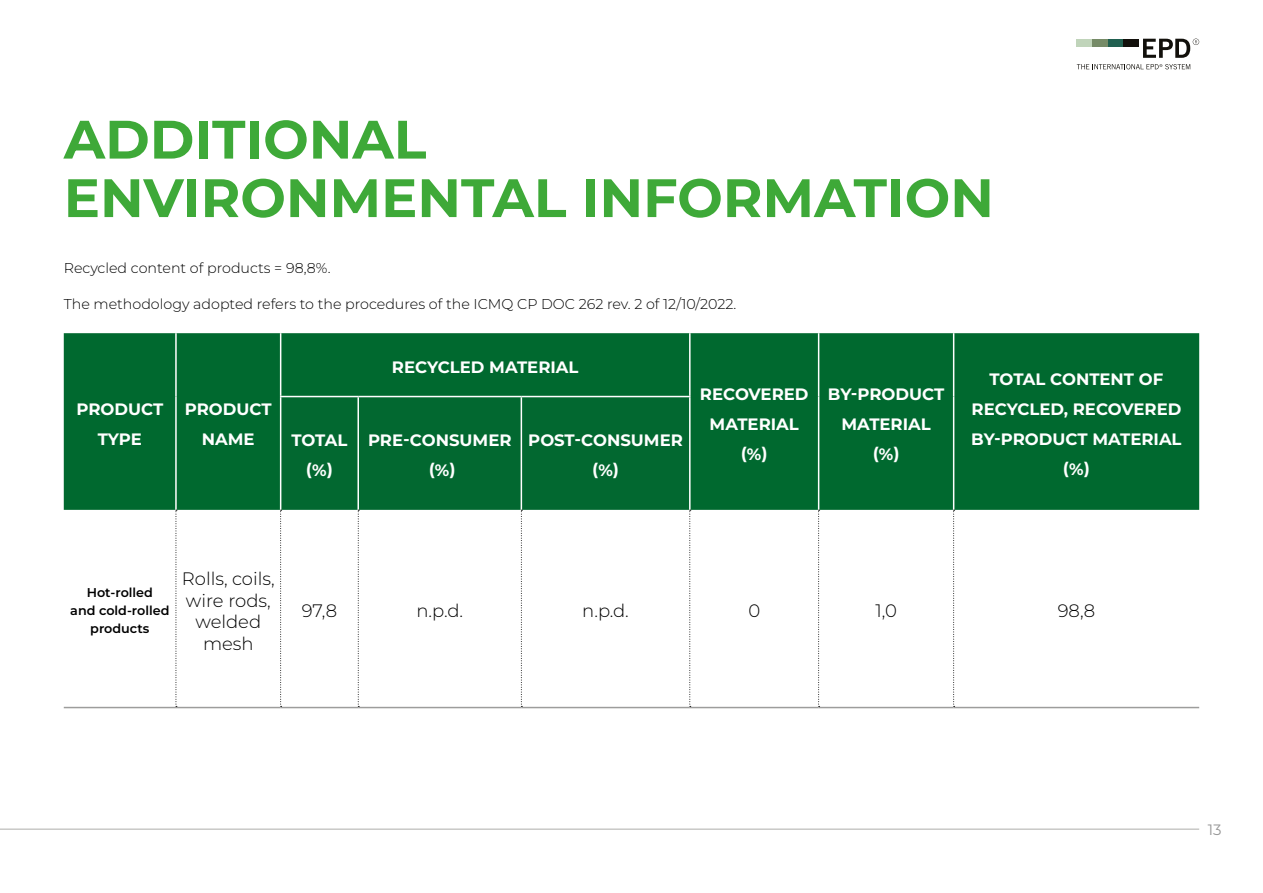
<style>
.page{position:relative;width:1263px;height:893px;background:#fff}
.page>*{position:absolute;margin:0;border:0;box-sizing:border-box;transform-origin:0 0}
.t1{font:700 54px/58.5px "Montserrat";color:#3ea938}
.t2{font:300 18px/21.6px "Montserrat";color:#000;text-align:center}
.t3{font:700 16.5px/30px "Montserrat";color:#fff;text-align:center}
.t4{font:15px "Montserrat";color:#979797}
.t5{font:300 14.25px "Montserrat";color:#000}
.t6{font:600 12.75px/18px "Montserrat";color:#000;text-align:center}
</style>
<div class="page">
<hr style="left:0;top:828px;width:1199px;height:2px;background:#c9c9c7">
<svg style="left:1077px;top:64px;width:113px;height:5px"></svg>
<div style="left:1108px;top:39px;width:15px;height:7px;background:#216050"></div>
<div style="left:1092px;top:39px;width:16px;height:7px;background:#768b67"></div>
<div style="left:1077px;top:39px;width:15px;height:7px;background:#c0d4ba"></div>
<div style="left:1123px;top:39px;width:16px;height:7px;background:#12100b"></div>
<svg style="left:1143px;top:39px;width:56px;height:19px"></svg>
<div style="left:64px;top:333px;width:1135px;height:177px;background:#00692f"></div>
<div style="left:281px;top:397px;width:408px;height:113px;background:#026830"></div>
<hr style="left:175px;top:333px;width:2px;height:64px;background:#fff">
<hr style="left:175px;top:397px;width:2px;height:113px;background:#fff">
<hr style="left:280px;top:333px;width:1px;height:63px;background:#fff">
<hr style="left:689px;top:333px;width:1px;height:63px;background:#fff">
<hr style="left:818px;top:333px;width:1px;height:64px;background:#fff">
<hr style="left:953px;top:333px;width:1px;height:64px;background:#fff">
<hr style="left:818px;top:397px;width:1px;height:113px;background:#fff">
<hr style="left:953px;top:397px;width:1px;height:113px;background:#fff">
<hr style="left:280px;top:396px;width:78px;height:1px;background:#fff">
<hr style="left:280px;top:397px;width:1px;height:113px;background:#fff">
<hr style="left:358px;top:396px;width:163px;height:1px;background:#fff">
<hr style="left:357px;top:397px;width:2px;height:113px;background:#fff">
<hr style="left:521px;top:396px;width:169px;height:1px;background:#fff">
<hr style="left:521px;top:397px;width:1px;height:113px;background:#fff">
<hr style="left:689px;top:397px;width:1px;height:113px;background:#fff">
<svg style="left:176px;top:510px;width:1px;height:197px"></svg>
<svg style="left:280px;top:510px;width:2px;height:197px"></svg>
<svg style="left:358px;top:510px;width:1px;height:197px"></svg>
<svg style="left:521px;top:510px;width:1px;height:197px"></svg>
<svg style="left:689px;top:510px;width:2px;height:197px"></svg>
<svg style="left:818px;top:510px;width:2px;height:197px"></svg>
<svg style="left:953px;top:510px;width:2px;height:197px"></svg>
<hr style="left:64px;top:707px;width:112px;height:1px;background:#9d9d9c">
<hr style="left:176px;top:707px;width:105px;height:1px;background:#9d9d9c">
<hr style="left:281px;top:707px;width:77px;height:1px;background:#9d9d9c">
<hr style="left:358px;top:707px;width:163px;height:1px;background:#9d9d9c">
<hr style="left:521px;top:707px;width:169px;height:1px;background:#9d9d9c">
<hr style="left:690px;top:707px;width:129px;height:1px;background:#9d9d9c">
<hr style="left:819px;top:707px;width:135px;height:1px;background:#9d9d9c">
<hr style="left:954px;top:707px;width:245px;height:1px;background:#9d9d9c">
<h1 class="t1" style="left:64px;top:107px;width:931px">ADDITIONAL<br>ENVIRONMENTAL INFORMATION</h1>
<p class="t5" style="left:64px;top:258px;width:268px">Recycled content of products = 98,8%.</p>
<p class="t5" style="left:64px;top:294px;width:674px">The methodology adopted refers to the procedures of the ICMQ CP DOC 262 rev. 2 of 12/10/2022.</p>
<p class="t3" style="left:76px;top:393px;width:88px">PRODUCT<br>TYPE</p>
<p class="t3" style="left:185px;top:393px;width:88px">PRODUCT<br>NAME</p>
<p class="t3" style="left:392px;top:351px;width:188px">RECYCLED MATERIAL</p>
<p class="t3" style="left:291px;top:424px;width:58px">TOTAL (%)</p>
<p class="t3" style="left:368px;top:424px;width:145px">PRE-CONSUMER (%)</p>
<p class="t3" style="left:528px;top:424px;width:156px">POST-CONSUMER (%)</p>
<p class="t3" style="left:700px;top:378px;width:110px">RECOVERED<br>MATERIAL (%)</p>
<p class="t3" style="left:828px;top:378px;width:118px">BY-PRODUCT<br>MATERIAL (%)</p>
<p class="t3" style="left:971px;top:363px;width:212px">TOTAL CONTENT OF<br>RECYCLED, RECOVERED<br>BY-PRODUCT MATERIAL (%)</p>
<p class="t6" style="left:70px;top:583px;width:101px">Hot-rolled<br>and cold-rolled products</p>
<p class="t2" style="left:182px;top:567px;width:94px">Rolls, coils, wire rods, welded mesh</p>
<p class="t2" style="left:302px;top:600px;width:37px">97,8</p>
<p class="t2" style="left:416px;top:600px;width:48px">n.p.d.</p>
<p class="t2" style="left:582px;top:600px;width:48px">n.p.d.</p>
<p class="t2" style="left:748px;top:600px;width:13px">0</p>
<p class="t2" style="left:875px;top:600px;width:23px">1,0</p>
<p class="t2" style="left:1058px;top:600px;width:39px">98,8</p>
<p class="t4" style="left:1208px;top:820px;width:15px">13</p>
</div>
